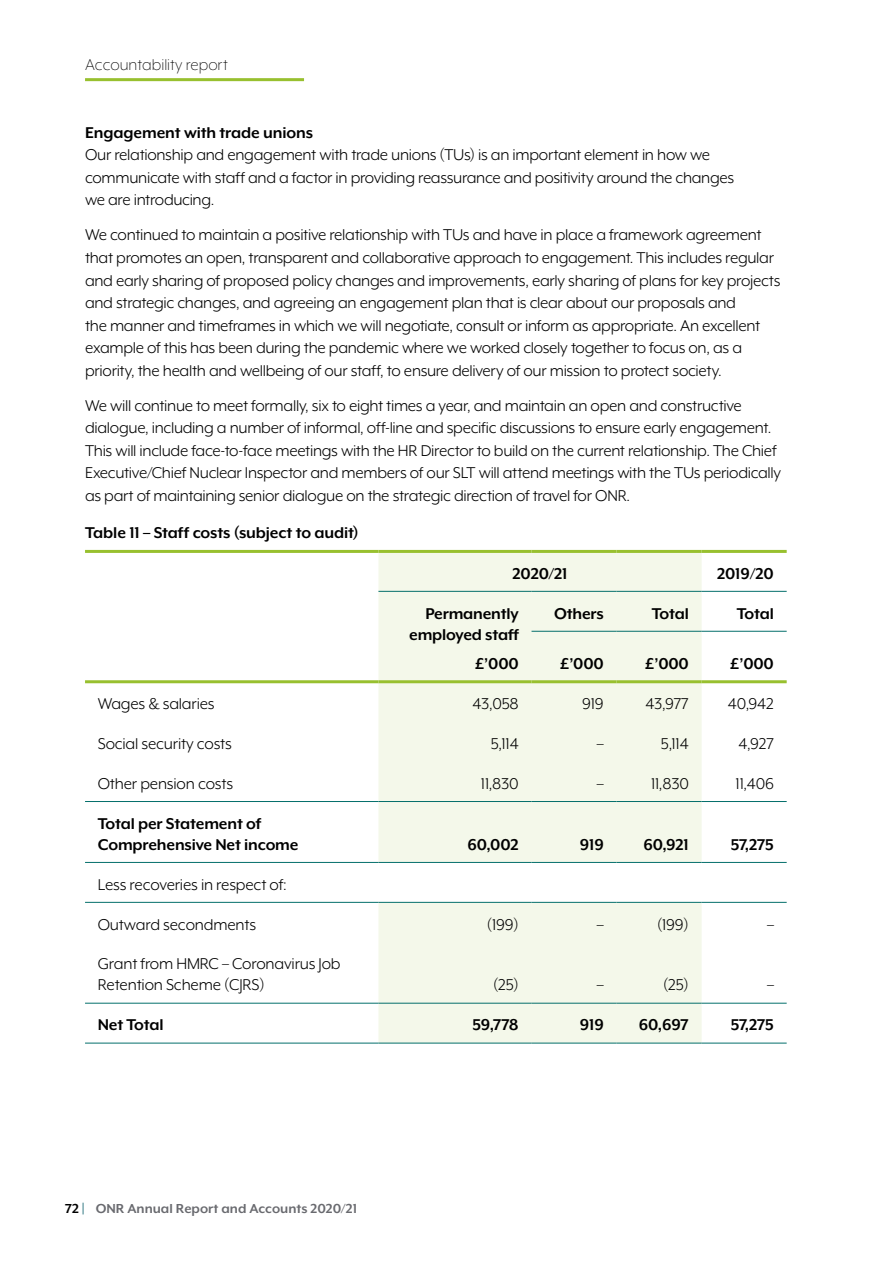
<style>
.page{position:relative;width:893px;height:1263px;background:#fff}
.page>*{position:absolute;margin:0;border:0;box-sizing:border-box;transform-origin:0 0}
.Body{font:18px/22.5px "Mr Eaves XL Mod OT";letter-spacing:-.015em;color:#000}
.Table_body_text_RL{font:18px/21px "Mr Eaves XL Mod OT";letter-spacing:-.01em;color:#000}
.Table_body_text_RR{font:18px "Mr Eaves XL Mod OT";letter-spacing:-.01em;color:#000}
.Table_body_heading_R{font:700 18px/21px "Mr Eaves XL Mod OT";letter-spacing:-.01em;color:#000;text-align:right}
.Table_body_text_RL-2{font:700 18px/21px "Mr Eaves XL Mod OT";letter-spacing:-.01em;color:#000}
.Table_body_text_RR-2{font:700 18px "Mr Eaves XL Mod OT";letter-spacing:-.01em;color:#000}
.Table_heading{font:700 18px "Mr Eaves XL Mod OT";letter-spacing:-.005em;color:#000}
.Body_subheading{font:700 18px "Mr Eaves XL Mod OT";letter-spacing:-.005em;color:#000}
.t1{font:300 18px "Mr Eaves XL Mod OT";color:#000}
.t2{font:700 15px "Mr Eaves XL Mod OT";color:#696a6f}
.s1{color:#000}
.s2{color:#116470}
</style>
<div class="page">
<svg style="left:378px;top:553px;width:324px;height:490px;fill:#f4f8ea"></svg>
<hr style="left:378px;top:591px;width:153px;height:1px;background:#046f6b">
<hr style="left:531px;top:591px;width:86px;height:1px;background:#046f6b">
<hr style="left:617px;top:591px;width:85px;height:1px;background:#046f6b">
<hr style="left:702px;top:591px;width:85px;height:1px;background:#046f6b">
<hr style="left:85px;top:801px;width:293px;height:1px;background:#046f6b">
<hr style="left:378px;top:801px;width:153px;height:1px;background:#046f6b">
<hr style="left:531px;top:801px;width:86px;height:1px;background:#046f6b">
<hr style="left:617px;top:801px;width:85px;height:1px;background:#046f6b">
<hr style="left:702px;top:801px;width:85px;height:1px;background:#046f6b">
<hr style="left:85px;top:862px;width:293px;height:1px;background:#046f6b">
<hr style="left:378px;top:862px;width:153px;height:1px;background:#046f6b">
<hr style="left:531px;top:862px;width:86px;height:1px;background:#046f6b">
<hr style="left:617px;top:862px;width:85px;height:1px;background:#046f6b">
<hr style="left:702px;top:862px;width:85px;height:1px;background:#046f6b">
<hr style="left:85px;top:1003px;width:293px;height:1px;background:#046f6b">
<hr style="left:378px;top:1003px;width:153px;height:1px;background:#046f6b">
<hr style="left:531px;top:1003px;width:86px;height:1px;background:#046f6b">
<hr style="left:617px;top:1003px;width:85px;height:1px;background:#046f6b">
<hr style="left:702px;top:1003px;width:85px;height:1px;background:#046f6b">
<hr style="left:85px;top:1043px;width:293px;height:1px;background:#046f6b">
<hr style="left:378px;top:1043px;width:153px;height:1px;background:#046f6b">
<hr style="left:531px;top:1043px;width:86px;height:1px;background:#046f6b">
<hr style="left:617px;top:1043px;width:85px;height:1px;background:#046f6b">
<hr style="left:702px;top:1043px;width:85px;height:1px;background:#046f6b">
<hr style="left:85px;top:550px;width:293px;height:3px;background:#98c02f">
<hr style="left:85px;top:680px;width:293px;height:3px;background:#98c02f">
<hr style="left:378px;top:550px;width:153px;height:3px;background:#98c02f">
<hr style="left:531px;top:550px;width:86px;height:3px;background:#98c02f">
<hr style="left:617px;top:550px;width:85px;height:3px;background:#98c02f">
<hr style="left:702px;top:550px;width:85px;height:3px;background:#98c02f">
<hr style="left:378px;top:680px;width:153px;height:3px;background:#98c02f">
<hr style="left:531px;top:680px;width:86px;height:3px;background:#98c02f">
<hr style="left:617px;top:680px;width:85px;height:3px;background:#98c02f">
<hr style="left:702px;top:680px;width:85px;height:3px;background:#98c02f">
<hr style="left:531px;top:631px;width:86px;height:1px;background:#046f6b">
<hr style="left:617px;top:631px;width:85px;height:1px;background:#046f6b">
<hr style="left:702px;top:631px;width:85px;height:1px;background:#046f6b">
<hr style="left:85px;top:902px;width:293px;height:1px;background:#046f6b">
<hr style="left:378px;top:902px;width:153px;height:1px;background:#046f6b">
<hr style="left:531px;top:902px;width:86px;height:1px;background:#046f6b">
<hr style="left:617px;top:902px;width:85px;height:1px;background:#046f6b">
<hr style="left:702px;top:902px;width:85px;height:1px;background:#046f6b">
<hr style="left:85px;top:78px;width:219px;height:3px;background:#98c02f">
<p class="t1" style="left:85px;top:55px;width:144px">Accountability report</p>
<p class="Body_subheading" style="left:85px;top:123px;width:230px">Engagement with trade unions</p>
<p class="Body" style="left:85px;top:144px;width:651px">Our relationship and engagement with trade unions (TUs) is an important element in how we communicate with staff and a factor in providing reassurance and positivity around the changes we are introducing.</p>
<p class="Body" style="left:85px;top:224px;width:697px">We continued to maintain a positive relationship with TUs and have in place a framework agreement that promotes an open, transparent and collaborative approach to engagement. This includes regular and early sharing of proposed policy changes and improvements, early sharing of plans for key projects and strategic changes, and agreeing an engagement plan that is clear about our proposals and<br>the manner and timeframes in which we will negotiate, consult or inform as appropriate. An excellent example of this has been during the pandemic where we worked closely together to focus on, as a priority, the health and wellbeing of our staff, to ensure delivery of our mission to protect society.</p>
<p class="Body" style="left:85px;top:394px;width:698px">We will continue to meet formally, six to eight times a year, and maintain an open and constructive dialogue, including a number of informal, off-line and specific discussions to ensure early engagement.<br>This will include face-to-face meetings with the HR Director to build on the current relationship. The Chief Executive/Chief Nuclear Inspector and members of our SLT will attend meetings with the TUs periodically as part of maintaining senior dialogue on the strategic direction of travel for ONR.</p>
<p class="Table_heading" style="left:85px;top:523px;width:275px">Table 11 – Staff costs (subject to audit)</p>
<h1 class="Table_body_heading_R" style="left:512px;top:563px;width:57px">2020/21</h1>
<h1 class="Table_body_heading_R" style="left:717px;top:563px;width:58px">2019/20</h1>
<h1 class="Table_body_heading_R" style="left:409px;top:603px;width:111px">Permanently employed staff</h1>
<h1 class="Table_body_heading_R" style="left:475px;top:653px;width:45px">£’000</h1>
<h1 class="Table_body_heading_R" style="left:554px;top:603px;width:51px">Others</h1>
<h1 class="Table_body_heading_R" style="left:652px;top:603px;width:39px">Total</h1>
<h1 class="Table_body_heading_R" style="left:737px;top:603px;width:39px">Total</h1>
<h1 class="Table_body_heading_R" style="left:560px;top:653px;width:45px">£’000</h1>
<h1 class="Table_body_heading_R" style="left:645px;top:653px;width:45px">£’000</h1>
<h1 class="Table_body_heading_R" style="left:730px;top:653px;width:45px">£’000</h1>
<p class="Table_body_text_RL" style="left:98px;top:693px;width:118px">Wages &amp; salaries</p>
<p class="Table_body_text_RR" style="left:472px;top:694px;width:48px">43,058</p>
<p class="Table_body_text_RR" style="left:582px;top:694px;width:23px">919</p>
<p class="Table_body_text_RR" style="left:645px;top:694px;width:45px">43,977</p>
<p class="Table_body_text_RR" style="left:728px;top:694px;width:48px">40,942</p>
<p class="Table_body_text_RL" style="left:98px;top:733px;width:136px">Social security costs</p>
<p class="Table_body_text_RR" style="left:491px;top:734px;width:29px">5,114</p>
<p class="Table_body_text_RR" style="left:597px;top:734px;width:8px">–</p>
<p class="Table_body_text_RR" style="left:661px;top:734px;width:29px">5,114</p>
<p class="Table_body_text_RR" style="left:738px;top:734px;width:37px">4,927</p>
<p class="Table_body_text_RL" style="left:98px;top:773px;width:137px">Other pension costs</p>
<p class="Table_body_text_RR" style="left:481px;top:774px;width:39px">11,830</p>
<p class="Table_body_text_RR" style="left:597px;top:774px;width:8px">–</p>
<p class="Table_body_text_RR" style="left:651px;top:774px;width:39px">11,830</p>
<p class="Table_body_text_RR" style="left:736px;top:774px;width:40px">11,406</p>
<p class="Table_body_text_RL-2" style="left:98px;top:813px;width:202px">Total per Statement of<br>Comprehensive Net income</p>
<p class="Table_body_text_RR-2" style="left:467px;top:835px;width:53px">60,002</p>
<p class="Table_body_text_RR-2" style="left:580px;top:835px;width:25px">919</p>
<p class="Table_body_text_RR-2" style="left:643px;top:835px;width:47px">60,921</p>
<p class="Table_body_text_RR-2" style="left:731px;top:835px;width:45px">57,275</p>
<p class="Table_body_text_RL" style="left:98px;top:874px;width:190px">Less recoveries in respect of:</p>
<p class="Table_body_text_RL" style="left:98px;top:913px;width:160px">Outward secondments</p>
<p class="Table_body_text_RR" style="left:487px;top:915px;width:33px">(199)</p>
<p class="Table_body_text_RR" style="left:597px;top:915px;width:8px">–</p>
<p class="Table_body_text_RR" style="left:657px;top:915px;width:33px">(199)</p>
<p class="Table_body_text_RR" style="left:767px;top:915px;width:8px">–</p>
<p class="Table_body_text_RL" style="left:98px;top:953px;width:244px">Grant from HMRC – Coronavirus Job<br>Retention Scheme (CJRS)</p>
<p class="Table_body_text_RR" style="left:493px;top:976px;width:27px">(25)</p>
<p class="Table_body_text_RR" style="left:597px;top:976px;width:8px">–</p>
<p class="Table_body_text_RR" style="left:663px;top:976px;width:27px">(25)</p>
<p class="Table_body_text_RR" style="left:767px;top:976px;width:8px">–</p>
<p class="Table_body_text_RL-2" style="left:98px;top:1014px;width:67px">Net Total</p>
<p class="Table_body_text_RR-2" style="left:472px;top:1016px;width:48px">59,778</p>
<p class="Table_body_text_RR-2" style="left:580px;top:1016px;width:25px">919</p>
<p class="Table_body_text_RR-2" style="left:639px;top:1016px;width:51px">60,697</p>
<p class="Table_body_text_RR-2" style="left:731px;top:1016px;width:45px">57,275</p>
<p class="t2" style="left:65px;top:1201px;width:293px"><span class="s1">72</span> <span class="s2">|</span> ONR Annual Report and Accounts 2020/21</p>
</div>
